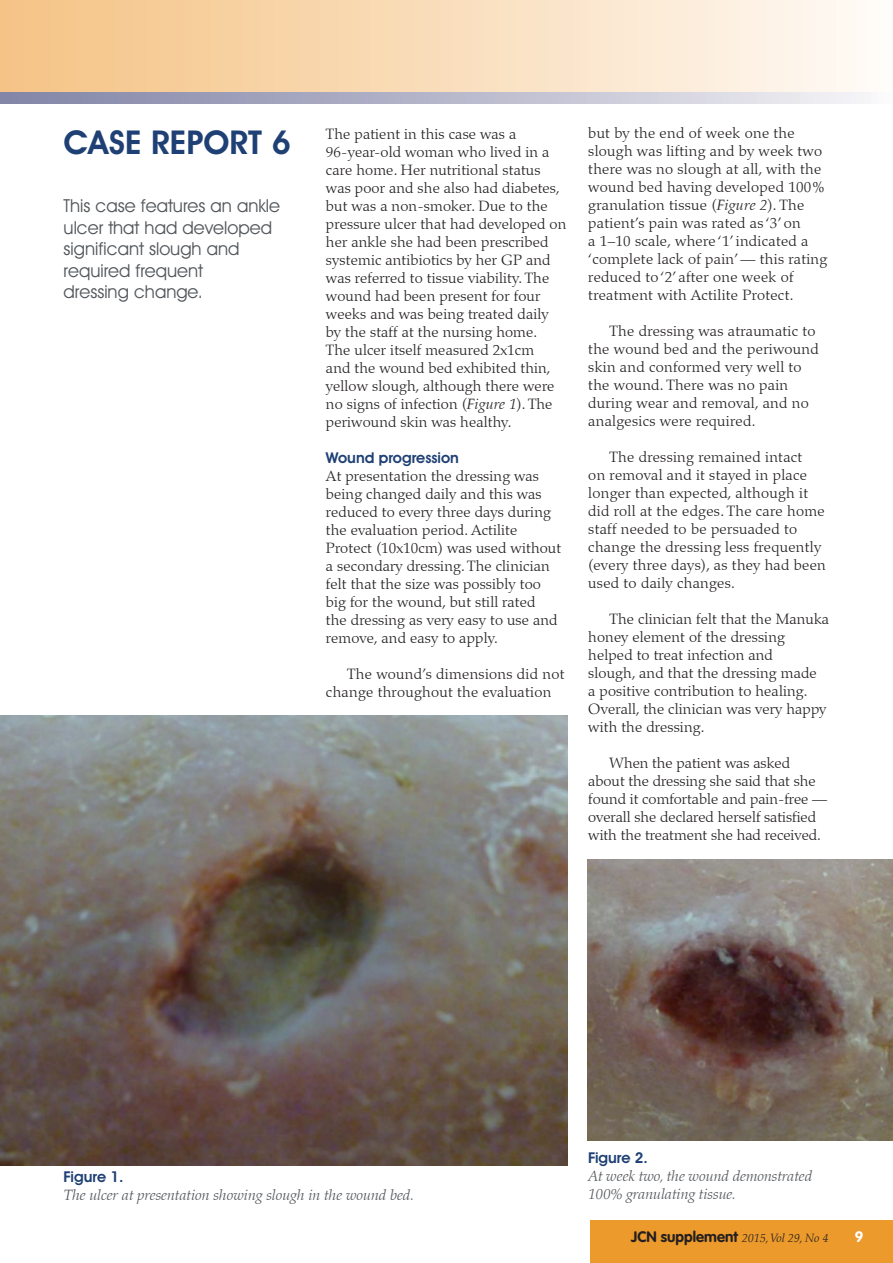
<style>
.page{position:relative;width:893px;height:1263px;background:#fff}
.page>*{position:absolute;margin:0;border:0;box-sizing:border-box;transform-origin:0 0}
.t1{font:600 33px "Avant Garde IT Cby BT";color:#1f4074}
.t2{font:18px/21.6px "Avant Garde IT Cby BT";color:#53575b}
.t3{font:300 15px/18px "Palatino";letter-spacing:.01em;color:#231f20}
.t4{font:italic 300 15px/18px "Palatino";color:#53575b}
.t5{font:600 15px "Avant Garde IT Cby BT";color:#1f4074}
.t6{font:700 15px "VAG Rounded";color:#fff}
.t7{font:italic 300 12px "Palatino";color:#231f20}
.s1{font-style:italic}
.s2{font-family:"VAG Rounded";font-weight:700;font-style:normal;font-size:15px}
</style>
<div class="page">
<img style="left:588px;top:859px;width:304px;height:282px">
<img style="left:0;top:715px;width:567px;height:450px">
<div style="left:0;top:0;width:892px;height:93px;background:linear-gradient(to right,#f5c283,#fffbf6)"></div>
<svg style="left:0;top:93px;width:864px;height:10px;background:#b7b7cb"></svg>
<div style="left:590px;top:1220px;width:302px;height:43px;background:#ec9a2b"></div>
<h1 class="t1" style="left:64px;top:130px;width:229px">CASE REPORT 6</h1>
<p class="t2" style="left:64px;top:196px;width:218px">This case features an ankle ulcer that had developed significant slough and required frequent<br>dressing change.</p>
<p class="t3" style="left:326px;top:126px;width:242px">The patient in this case was a 96-year-old woman who lived in a care home. Her nutritional status was poor and she also had diabetes, but was a non-smoker. Due to the pressure ulcer that had developed on her ankle she had been prescribed systemic antibiotics by her GP and was referred to tissue viability. The wound had been present for four weeks and was being treated daily by the staff at the nursing home.<br>The ulcer itself measured 2x1cm<br>and the wound bed exhibited thin, yellow slough, although there were no signs of infection (<span class="s1">Figure 1</span>). The periwound skin was healthy.</p>
<p class="t5" style="left:326px;top:452px;width:134px">Wound progression</p>
<p class="t3" style="left:326px;top:468px;width:237px">At presentation the dressing was being changed daily and this was reduced to every three days during the evaluation period. Actilite Protect (10x10cm) was used without a secondary dressing. The clinician felt that the size was possibly too big for the wound, but still rated<br>the dressing as very easy to use and remove, and easy to apply.</p>
<p class="t3" style="left:326px;top:666px;width:240px;text-indent:21px">The wound’s dimensions did not change throughout the evaluation</p>
<p class="t3" style="left:588px;top:126px;width:240px">but by the end of week one the slough was lifting and by week two there was no slough at all, with the wound bed having developed 100% granulation tissue (<span class="s1">Figure 2</span>). The patient’s pain was rated as ‘3’ on<br>a 1–10 scale, where ‘1’ indicated a ‘complete lack of pain’ — this rating reduced to ‘2’ after one week of treatment with Actilite Protect.</p>
<p class="t3" style="left:588px;top:324px;width:232px;text-indent:21px">The dressing was atraumatic to the wound bed and the periwound skin and conformed very well to the wound. There was no pain during wear and removal, and no analgesics were required.</p>
<p class="t3" style="left:588px;top:450px;width:239px;text-indent:21px">The dressing remained intact<br>on removal and it stayed in place longer than expected, although it did roll at the edges. The care home staff needed to be persuaded to change the dressing less frequently (every three days), as they had been used to daily changes.</p>
<p class="t3" style="left:588px;top:612px;width:242px;text-indent:21px">The clinician felt that the Manuka honey element of the dressing helped to treat infection and<br>slough, and that the dressing made<br>a positive contribution to healing.<br>Overall, the clinician was very happy with the dressing.</p>
<p class="t3" style="left:588px;top:756px;width:240px;text-indent:21px">When the patient was asked about the dressing she said that she found it comfortable and pain-free — overall she declared herself satisfied with the treatment she had received.</p>
<p class="t5" style="left:64px;top:1171px;width:61px">Figure 1.</p>
<p class="t4" style="left:64px;top:1188px;width:352px">The ulcer at presentation showing slough in the wound bed.</p>
<p class="t5" style="left:588px;top:1153px;width:61px">Figure 2.</p>
<p class="t4" style="left:588px;top:1169px;width:225px">At week two, the wound demonstrated<br>100% granulating tissue.</p>
<p class="t7" style="left:631px;top:1233px;width:198px"><span class="s2">JCN supplement</span> 2015, Vol 29, No 4</p>
<p class="t6" style="left:854px;top:1230px;width:10px">9</p>
</div>
